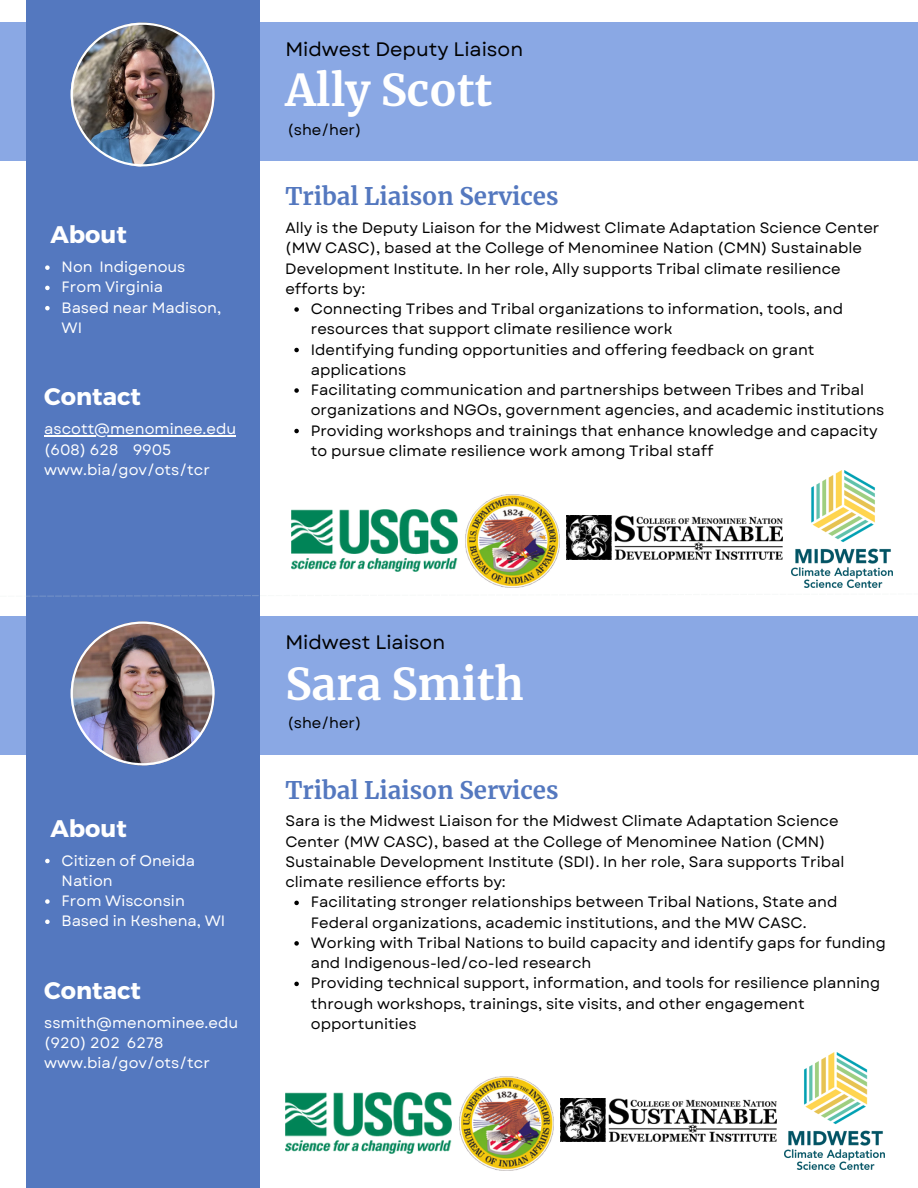
<style>
.page{position:relative;width:918px;height:1188px;background:#fff}
.page>*{position:absolute;margin:0;border:0;box-sizing:border-box;transform-origin:0 0}
.t1{font:700 43.5px "Merriweather";color:#fff}
.t2{font:700 24px "Merriweather";color:#5478bf}
.t3{font:700 24px "Montserrat";color:#fff}
.t4{font:19.5px "Garet";color:#000}
.t5{font:15px "Garet";color:#000}
.t6{font:15px/20.2px "Garet";color:#fff}
</style>
<div class="page">
<div style="left:0;top:23px;width:918px;height:138px;background:#8aa8e4"></div>
<div style="left:0;top:616px;width:918px;height:138px;background:#8aa8e4"></div>
<div style="left:26px;top:0;width:233px;height:1188px;background:#5478bf"></div>
<hr style="left:44px;top:436px;width:192px;height:1px;background:#fff">
<svg style="left:45px;top:265px;width:5px;height:5px"></svg>
<svg style="left:45px;top:286px;width:5px;height:4px"></svg>
<svg style="left:45px;top:306px;width:5px;height:4px"></svg>
<img style="left:71px;top:23px;width:144px;height:143px">
<svg style="left:294px;top:307px;width:5px;height:5px"></svg>
<svg style="left:294px;top:348px;width:5px;height:4px"></svg>
<svg style="left:294px;top:388px;width:5px;height:5px"></svg>
<svg style="left:294px;top:429px;width:5px;height:4px"></svg>
<svg style="left:26px;top:593px;width:234px;height:4px"></svg>
<img style="left:291px;top:510px;width:167px;height:61px">
<img style="left:466px;top:494px;width:93px;height:94px">
<img style="left:566px;top:516px;width:216px;height:43px">
<img style="left:792px;top:470px;width:100px;height:117px">
<img style="left:71px;top:622px;width:144px;height:143px">
<svg style="left:294px;top:901px;width:5px;height:4px"></svg>
<svg style="left:45px;top:859px;width:5px;height:4px"></svg>
<svg style="left:45px;top:899px;width:5px;height:5px"></svg>
<svg style="left:45px;top:920px;width:5px;height:4px"></svg>
<svg style="left:294px;top:941px;width:5px;height:5px"></svg>
<svg style="left:294px;top:982px;width:5px;height:4px"></svg>
<img style="left:285px;top:1092px;width:167px;height:62px">
<img style="left:460px;top:1077px;width:93px;height:93px">
<img style="left:561px;top:1098px;width:216px;height:44px">
<img style="left:785px;top:1053px;width:100px;height:117px">
<h2 class="t3" style="left:50px;top:219px;width:78px">About</h2>
<p class="t6" style="left:62px;top:257px;width:161px">Non Indigenous<br>From Virginia<br>Based near Madison,<br>WI</p>
<h2 class="t3" style="left:44px;top:381px;width:98px">Contact</h2>
<p class="t6" style="left:44px;top:419px;width:193px">ascott@menominee.edu (608) 628 9905 www.bia/gov/ots/tcr</p>
<p class="t4" style="left:285px;top:35px;width:239px">Midwest Deputy Liaison</p>
<h1 class="t1" style="left:285px;top:64px;width:208px">Ally Scott</h1>
<p class="t5" style="left:288px;top:119px;width:75px">(she/her)</p>
<h2 class="t2" style="left:285px;top:182px;width:275px">Tribal Liaison Services</h2>
<p class="t5" style="left:285px;top:217px;width:596px">Ally is the Deputy Liaison for the Midwest Climate Adaptation Science Center</p>
<p class="t5" style="left:285px;top:237px;width:578px">(MW CASC), based at the College of Menominee Nation (CMN) Sustainable</p>
<p class="t5" style="left:285px;top:257px;width:557px">Development Institute. In her role, Ally supports Tribal climate resilience</p>
<p class="t5" style="left:285px;top:278px;width:81px">efforts by:</p>
<p class="t5" style="left:311px;top:298px;width:534px">Connecting Tribes and Tribal organizations to information, tools, and</p>
<p class="t5" style="left:311px;top:318px;width:363px">resources that support climate resilience work</p>
<p class="t5" style="left:311px;top:338px;width:505px">Identifying funding opportunities and offering feedback on grant</p>
<p class="t5" style="left:311px;top:359px;width:97px">applications</p>
<p class="t5" style="left:311px;top:379px;width:555px">Facilitating communication and partnerships between Tribes and Tribal</p>
<p class="t5" style="left:311px;top:399px;width:575px">organizations and NGOs, government agencies, and academic institutions</p>
<p class="t5" style="left:311px;top:419px;width:568px">Providing workshops and trainings that enhance knowledge and capacity</p>
<p class="t5" style="left:311px;top:440px;width:404px">to pursue climate resilience work among Tribal staff</p>
<h2 class="t3" style="left:50px;top:813px;width:78px">About</h2>
<p class="t6" style="left:62px;top:850px;width:165px">Citizen of Oneida<br>Nation<br>From Wisconsin<br>Based in Keshena, WI</p>
<h2 class="t3" style="left:44px;top:974px;width:98px">Contact</h2>
<p class="t6" style="left:44px;top:1013px;width:195px">ssmith@menominee.edu (920) 202 6278 www.bia/gov/ots/tcr</p>
<p class="t4" style="left:285px;top:629px;width:161px">Midwest Liaison</p>
<h1 class="t1" style="left:285px;top:657px;width:240px">Sara Smith</h1>
<p class="t5" style="left:288px;top:712px;width:75px">(she/her)</p>
<h2 class="t2" style="left:285px;top:775px;width:275px">Tribal Liaison Services</h2>
<p class="t5" style="left:285px;top:810px;width:555px">Sara is the Midwest Liaison for the Midwest Climate Adaptation Science</p>
<p class="t5" style="left:285px;top:831px;width:542px">Center (MW CASC), based at the College of Menominee Nation (CMN)</p>
<p class="t5" style="left:285px;top:851px;width:561px">Sustainable Development Institute (SDI). In her role, Sara supports Tribal</p>
<p class="t5" style="left:285px;top:871px;width:222px">climate resilience efforts by:</p>
<p class="t5" style="left:311px;top:891px;width:528px">Facilitating stronger relationships between Tribal Nations, State and</p>
<p class="t5" style="left:311px;top:912px;width:497px">Federal organizations, academic institutions, and the MW CASC.</p>
<p class="t5" style="left:311px;top:932px;width:576px">Working with Tribal Nations to build capacity and identify gaps for funding</p>
<p class="t5" style="left:311px;top:952px;width:282px">and Indigenous-led/co-led research</p>
<p class="t5" style="left:311px;top:972px;width:571px">Providing technical support, information, and tools for resilience planning</p>
<p class="t5" style="left:311px;top:993px;width:495px">through workshops, trainings, site visits, and other engagement</p>
<p class="t5" style="left:311px;top:1013px;width:107px">opportunities</p>
</div>
